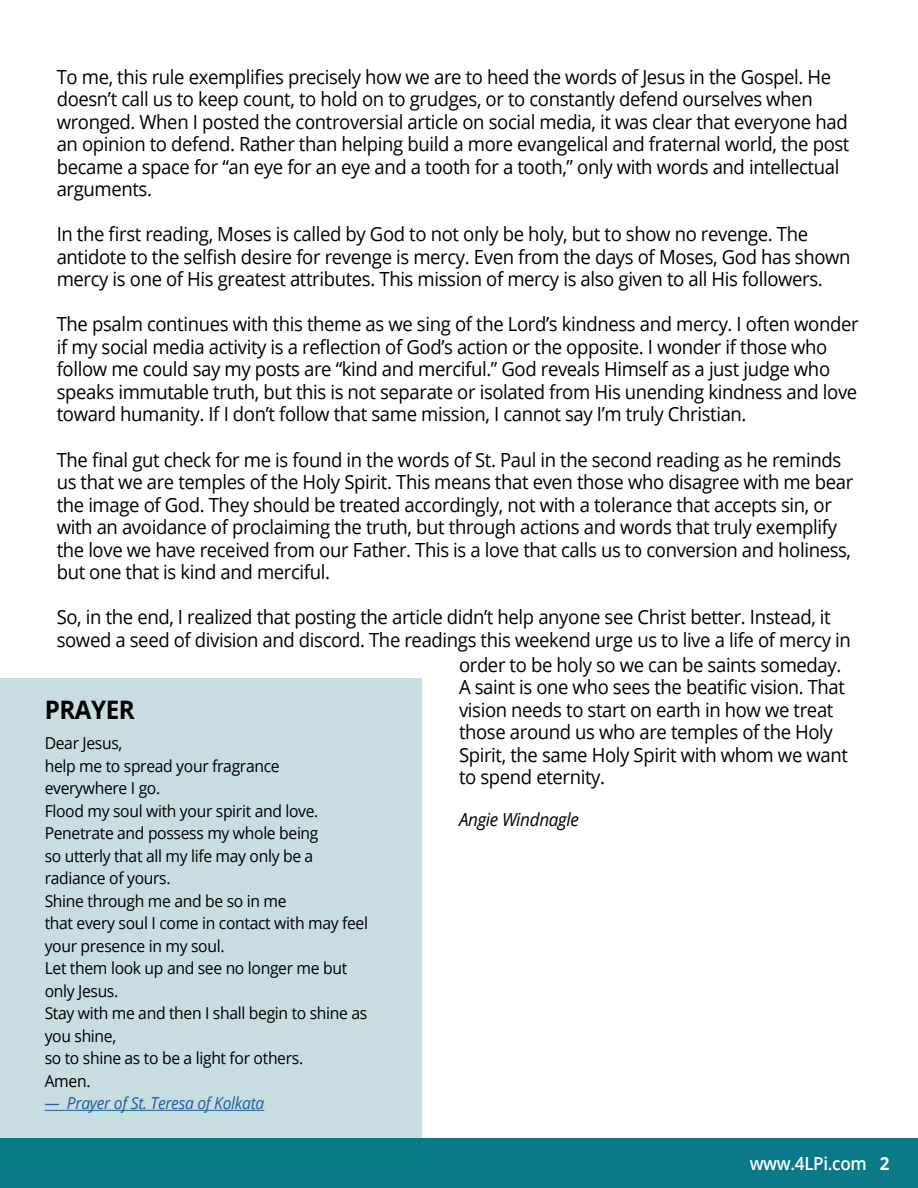
<style>
.page{position:relative;width:918px;height:1188px;background:#fff}
.page>*{position:absolute;margin:0;border:0;box-sizing:border-box;transform-origin:0 0}
.t1{font:700 25.5px "Open Sans";letter-spacing:-.02em;color:#000;scale:.95 1}
.t2{font:19.5px/22.5px "Open Sans";letter-spacing:-.02em;color:#000;scale:.95 1}
.t3{font:italic 18px "Open Sans";letter-spacing:-.02em;color:#000;scale:.95 1}
.t4{font:600 18px "Open Sans";letter-spacing:-.02em;color:#fff;scale:.95 1}
.t5{font:16.5px/22.5px "Open Sans";letter-spacing:-.02em;color:#000;scale:.95 1}
.t6{font:italic 16.5px "Open Sans";letter-spacing:-.02em;color:#215e9e;scale:.95 1}
.s1{font-weight:700}
</style>
<div class="page">
<div style="left:0;top:678px;width:421px;height:461px;background:#c7dddf"></div>
<hr style="left:45px;top:1110px;width:219px;height:1px;background:#215e9e">
<div style="left:0;top:1138px;width:918px;height:50px;background:#0a7988"></div>
<p class="t2" style="left:57px;top:65px;width:836px">To me, this rule exemplifies precisely how we are to heed the words of Jesus in the Gospel. He doesn’t call us to keep count, to hold on to grudges, or to constantly defend ourselves when wronged. When I posted the controversial article on social media, it was clear that everyone had an opinion to defend. Rather than helping build a more evangelical and fraternal world, the post became a space for “an eye for an eye and a tooth for a tooth,” only with words and intellectual arguments.</p>
<p class="t2" style="left:57px;top:223px;width:837px">In the first reading, Moses is called by God to not only be holy, but to show no revenge. The antidote to the selfish desire for revenge is mercy. Even from the days of Moses, God has shown mercy is one of His greatest attributes. This mission of mercy is also given to all His followers.</p>
<p class="t2" style="left:57px;top:313px;width:846px">The psalm continues with this theme as we sing of the Lord’s kindness and mercy. I often wonder if my social media activity is a reflection of God’s action or the opposite. I wonder if those who follow me could say my posts are “kind and merciful.” God reveals Himself as a just judge who speaks immutable truth, but this is not separate or isolated from His unending kindness and love toward humanity. If I don’t follow that same mission, I cannot say I’m truly Christian.</p>
<p class="t2" style="left:57px;top:448px;width:840px">The final gut check for me is found in the words of St. Paul in the second reading as he reminds us that we are temples of the Holy Spirit. This means that even those who disagree with me bear the image of God. They should be treated accordingly, not with a tolerance that accepts sin, or with an avoidance of proclaiming the truth, but through actions and words that truly exemplify the love we have received from our Father. This is a love that calls us to conversion and holiness, but one that is kind and merciful.</p>
<p class="t2" style="left:57px;top:605px;width:837px">So, in the end, I realized that posting the article didn’t help anyone see Christ better. Instead, it sowed a seed of division and discord. The readings this weekend urge us to live a life of mercy in</p>
<h1 class="t1" style="left:45px;top:692px;width:96px">PRAYER</h1>
<p class="t5" style="left:45px;top:731px;width:342px">Dear Jesus,<br>help me to spread your fragrance<br>everywhere I go.<br>Flood my soul with your spirit and love.<br>Penetrate and possess my whole being<br>so utterly that all my life may only be a radiance of yours.<br>Shine through me and be so in me<br>that every soul I come in contact with may feel your presence in my soul.<br>Let them look up and see no longer me but only Jesus.<br>Stay with me and then I shall begin to shine as you shine,<br>so to shine as to be a light for others.<br>Amen.</p>
<p class="t6" style="left:45px;top:1092px;width:233px">— Prayer of St. Teresa of Kolkata</p>
<p class="t2" style="left:459px;top:653px;width:411px">order to be holy so we can be saints someday.<br>A saint is one who sees the beatific vision. That vision needs to start on earth in how we treat those around us who are temples of the Holy Spirit, the same Holy Spirit with whom we want to spend eternity.</p>
<p class="t3" style="left:459px;top:808px;width:128px">Angie Windnagle</p>
<p class="t4" style="left:750px;top:1151px;width:149px">www.4LPi.com <span class="s1">2</span></p>
</div>
